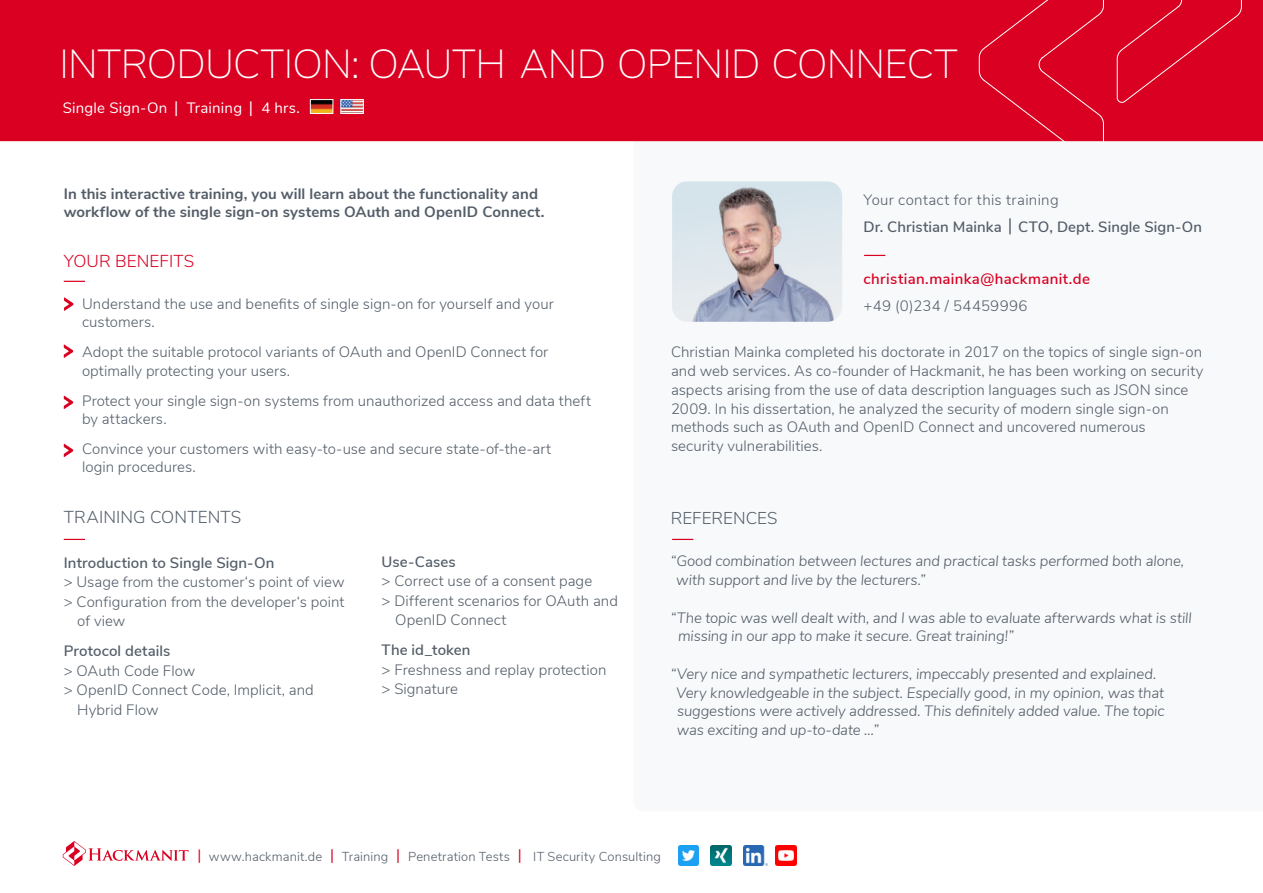
<style>
.page{position:relative;width:1263px;height:893px;background:#fff}
.page>*{position:absolute;margin:0;border:0;box-sizing:border-box;transform-origin:0 0}
.t1{font:200 40.5px "Nunito Sans";letter-spacing:-.02em;color:#fff}
.t2{font:300 17.25px "Nunito Sans";letter-spacing:.005em;color:#535d68}
.t3{font:300 17.25px "Nunito Sans";letter-spacing:.005em;color:#d90022}
.t4{font:300 17.1px "Nunito Sans";color:#535d68}
.t5{font:300 15px/18.8px "Nunito Sans";letter-spacing:.005em;color:#535d68}
.t6{font:italic 300 15px/18.8px "Nunito Sans";letter-spacing:-.01em;color:#535d68}
.t7{font:700 15px/18px "Nunito Sans";letter-spacing:.005em;color:#535d68}
.t8{font:600 15px "Nunito Sans";letter-spacing:.005em;color:#535d68}
.t9{font:600 15px "Nunito Sans";letter-spacing:.025em;color:#d90022}
.t10{font:15px "Nunito Sans";letter-spacing:.015em;color:#fff}
.t11{font:300 12.9px "Nunito Sans";letter-spacing:.01em;color:#535d68}
.s1{font-size:16.5px}
.s2{font-weight:600}
.s3{font-weight:400;font-size:18px}
.s4{font-weight:600;font-size:14.85px}
.s5{font-weight:400;font-size:15px;color:#d90022}
.s6{font-weight:400;font-size:15.3px;color:#d90022}
</style>
<div class="page">
<div style="left:0;top:0;width:1263px;height:141px;background:#d90022"></div>
<div style="left:978px;top:0;width:126px;height:141px;background:#d90022"></div>
<div style="left:1116px;top:0;width:126px;height:103px;background:#d90022"></div>
<svg style="left:63px;top:841px;width:126px;height:25px"></svg>
<img style="left:743px;top:845px;width:25px;height:21px">
<img style="left:678px;top:845px;width:20px;height:21px">
<img style="left:711px;top:845px;width:20px;height:21px">
<img style="left:776px;top:845px;width:20px;height:21px">
<svg style="left:64px;top:297px;width:9px;height:14px"></svg>
<svg style="left:64px;top:344px;width:9px;height:14px"></svg>
<svg style="left:64px;top:396px;width:9px;height:13px"></svg>
<svg style="left:64px;top:444px;width:9px;height:13px"></svg>
<svg style="left:64px;top:539px;width:21px;height:1px"></svg>
<svg style="left:64px;top:281px;width:21px;height:1px"></svg>
<svg style="left:672px;top:539px;width:21px;height:1px"></svg>
<svg style="left:310px;top:99px;width:23px;height:15px"></svg>
<svg style="left:340px;top:99px;width:24px;height:15px"></svg>
<svg style="left:864px;top:255px;width:21px;height:1px"></svg>
<img style="left:672px;top:181px;width:170px;height:141px">
<h1 class="t1" style="left:60px;top:35px;width:900px">INTRODUCTION: OAUTH AND OPENID CONNECT</h1>
<p class="t10" style="left:63px;top:96px;width:239px">Single Sign-On <span class="s1">|</span> Training <span class="s1">|</span> 4 hrs.</p>
<p class="t7" style="left:64px;top:184px;width:482px">In this interactive training, you will learn about the functionality and workflow of the single sign-on systems OAuth and OpenID Connect.</p>
<p class="t3" style="left:64px;top:248px;width:132px">YOUR BENEFITS</p>
<p class="t5" style="left:82px;top:294px;width:473px;line-height:18px">Understand the use and benefits of single sign-on for yourself and your customers.</p>
<p class="t5" style="left:82px;top:341px;width:468px;line-height:19.5px">Adopt the suitable protocol variants of OAuth and OpenID Connect for optimally protecting your users.</p>
<p class="t5" style="left:82px;top:391px;width:510px;line-height:18px">Protect your single sign-on systems from unauthorized access and data theft by attackers.</p>
<p class="t5" style="left:82px;top:439px;width:471px;line-height:18px">Convince your customers with easy-to-use and secure state-of-the-art login procedures.</p>
<p class="t2" style="left:64px;top:505px;width:179px">TRAINING CONTENTS</p>
<p class="t8" style="left:64px;top:551px;width:212px">Introduction to Single Sign-On</p>
<p class="t5" style="left:64px;top:571px;width:282px">&gt; Usage from the customer‘s point of view</p>
<p class="t5" style="left:64px;top:591px;width:282px">&gt; Configuration from the developer‘s point</p>
<p class="t5" style="left:77px;top:610px;width:50px">of view</p>
<p class="t8" style="left:64px;top:640px;width:108px">Protocol details</p>
<p class="t5" style="left:64px;top:660px;width:133px">&gt; OAuth Code Flow</p>
<p class="t5" style="left:64px;top:679px;width:251px">&gt; OpenID Connect Code, Implicit, and</p>
<p class="t5" style="left:77px;top:699px;width:83px">Hybrid Flow</p>
<p class="t8" style="left:382px;top:551px;width:76px">Use-Cases</p>
<p class="t5" style="left:382px;top:571px;width:212px">&gt; Correct use of a consent page</p>
<p class="t5" style="left:382px;top:590px;width:238px">&gt; Different scenarios for OAuth and</p>
<p class="t5" style="left:395px;top:610px;width:113px">OpenID Connect</p>
<p class="t8" style="left:382px;top:639px;width:90px">The id_token</p>
<p class="t5" style="left:382px;top:659px;width:226px;line-height:19.5px">&gt; Freshness and replay protection &gt; Signature</p>
<p class="t5" style="left:863px;top:185px;width:340px;line-height:27px">Your contact for this training<br><span class="s2">Dr. Christian Mainka</span> <span class="s3">|</span> <span class="s2">CTO,</span> <span class="s4">Dept. Single Sign-On</span></p>
<p class="t9" style="left:863px;top:268px;width:228px">christian.mainka@hackmanit.de</p>
<p class="t5" style="left:863px;top:296px;width:165px">+49 (0)234 / 54459996</p>
<p class="t5" style="left:671px;top:342px;width:534px">Christian Mainka completed his doctorate in 2017 on the topics of single sign-on and web services. As co-founder of Hackmanit, he has been working on security aspects arising from the use of data description languages such as JSON since 2009. In his dissertation, he analyzed the security of modern single sign-on methods such as OAuth and OpenID Connect and uncovered numerous<br>security vulnerabilities.</p>
<p class="t4" style="left:671px;top:506px;width:108px">REFERENCES</p>
<p class="t6" style="left:676px;top:551px;width:509px;text-indent:-5px">“Good combination between lectures and practical tasks performed both alone, with support and live by the lecturers.”</p>
<p class="t6" style="left:678px;top:607px;width:515px;text-indent:-7px">“The topic was well dealt with, and I was able to evaluate afterwards what is still missing in our app to make it secure. Great training!”</p>
<p class="t6" style="left:676px;top:663px;width:490px;text-indent:-5px">“Very nice and sympathetic lecturers, impeccably presented and explained.<br>Very knowledgeable in the subject. Especially good, in my opinion, was that suggestions were actively addressed. This definitely added value. The topic was exciting and up-to-date ...”</p>
<p class="t11" style="left:197px;top:847px;width:465px"><span class="s5">|</span> www.hackmanit.de <span class="s6">|</span> Training <span class="s6">|</span> Penetration Tests <span class="s6">|</span> IT Security Consulting</p>
</div>
